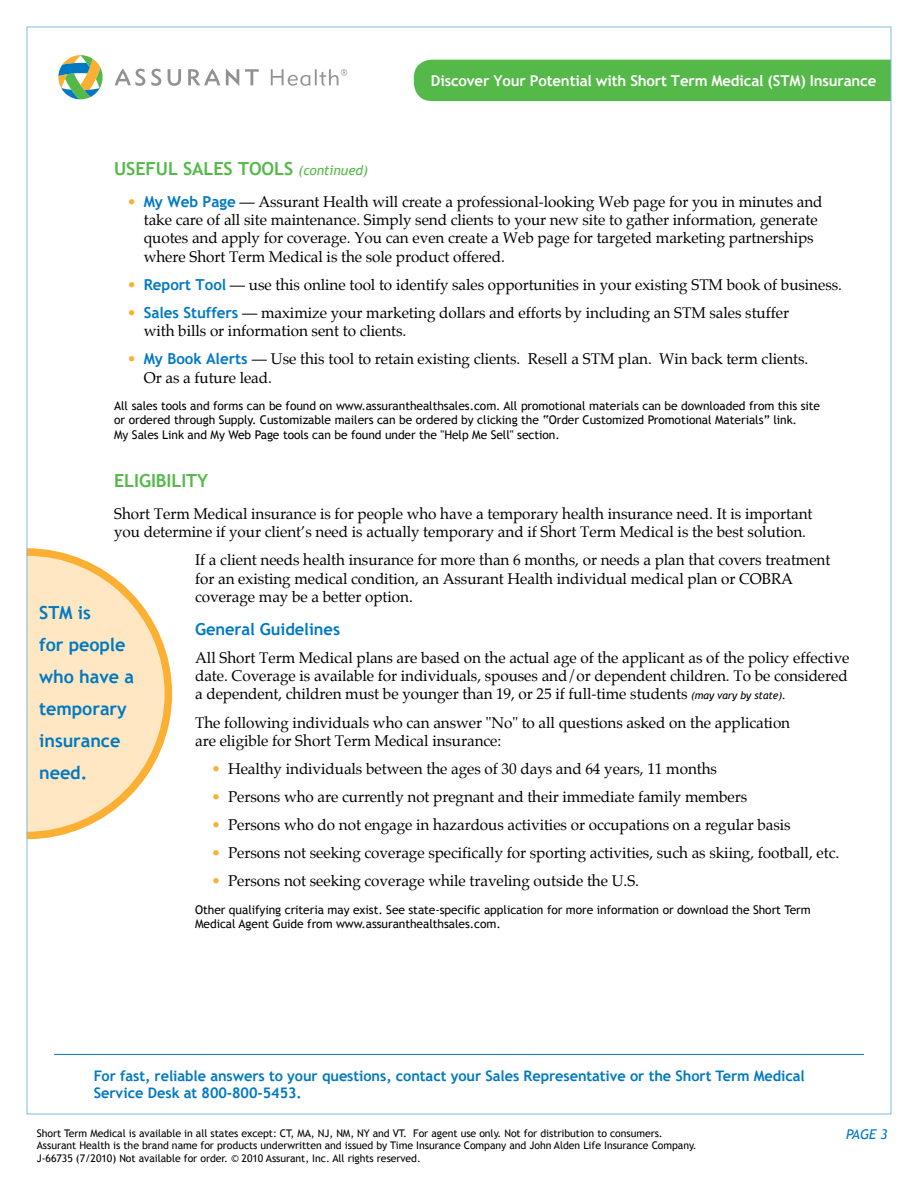
<style>
.page{position:relative;width:918px;height:1188px;background:#fff}
.page>*{position:absolute;margin:0;border:0;box-sizing:border-box;transform-origin:0 0}
.t1{font:700 18px/32px "Trebuchet MS";letter-spacing:-.005em;color:#0079c1}
.t2{font:700 18px "Trebuchet MS";letter-spacing:-.005em;color:#54b948}
.t3{font:700 16.5px "Trebuchet MS";letter-spacing:-.005em;color:#0079c1}
.t4{font:15.3px/18.3px "Palatino";letter-spacing:-.005em;color:#000}
.t5{font:700 15px "Trebuchet MS";letter-spacing:-.01em;color:#fff}
.t6{font:700 14.55px/17.4px "Trebuchet MS";letter-spacing:-.005em;color:#0079c1}
.t7{font:italic 13.5px "Trebuchet MS";color:#0079c1}
.t8{font:12px/14.4px "Trebuchet MS";letter-spacing:-.005em;color:#000}
.t9{font:10.5px/12.6px "Trebuchet MS";letter-spacing:-.005em;color:#000}
.s1{font-weight:400;font-style:italic;font-size:13.5px}
.s2{color:#fbb034}
.s3{font-family:"Trebuchet MS";font-weight:700;font-size:15.15px;color:#0079c1}
.s4{font-family:"Trebuchet MS";font-style:italic;font-size:10.5px}
</style>
<div class="page">
<svg style="left:26px;top:544px;width:147px;height:299px;fill:#fee7c2"></svg>
<div style="left:414px;top:60px;width:475px;height:41px;background:#54b948"></div>
<svg style="left:151px;top:69px;width:10px;height:17px"></svg>
<svg style="left:168px;top:69px;width:13px;height:17px"></svg>
<svg style="left:245px;top:69px;width:14px;height:16px"></svg>
<svg style="left:115px;top:69px;width:30px;height:17px"></svg>
<svg style="left:188px;top:69px;width:32px;height:16px"></svg>
<svg style="left:226px;top:69px;width:13px;height:17px"></svg>
<svg style="left:58px;top:55px;width:45px;height:44px"></svg>
<svg style="left:271px;top:69px;width:76px;height:17px"></svg>
<hr style="left:54px;top:1054px;width:810px;height:1px;background:#0079c1">
<p class="t5" style="left:431px;top:71px;width:447px">Discover Your Potential with Short Term Medical (STM) Insurance</p>
<p class="t2" style="left:114px;top:158px;width:255px">USEFUL SALES TOOLS <span class="s1">(continued)</span></p>
<p class="t4" style="left:144px;top:194px;width:680px;text-indent:-17px"><span class="s2">•</span> <span class="s3">My Web Page</span> — Assurant Health will create a professional-looking Web page for you in minutes and take care of all site maintenance. Simply send clients to your new site to gather information, generate quotes and apply for coverage. You can even create a Web page for targeted marketing partnerships where Short Term Medical is the sole product offered.</p>
<p class="t4" style="left:127px;top:277px;width:716px"><span class="s2">•</span> <span class="s3">Report Tool</span> — use this online tool to identify sales opportunities in your existing STM book of business.</p>
<p class="t4" style="left:144px;top:305px;width:647px;text-indent:-17px"><span class="s2">•</span> <span class="s3">Sales Stuffers</span> — maximize your marketing dollars and efforts by including an STM sales stuffer with bills or information sent to clients.</p>
<p class="t4" style="left:144px;top:351px;width:666px;text-indent:-17px"><span class="s2">•</span> <span class="s3">My Book Alerts</span> — Use this tool to retain existing clients. Resell a STM plan. Win back term clients.<br>Or as a future lead.</p>
<p class="t8" style="left:114px;top:399px;width:708px">All sales tools and forms can be found on www.assuranthealthsales.com. All promotional materials can be downloaded from this site or ordered through Supply. Customizable mailers can be ordered by clicking the “Order Customized Promotional Materials” link.<br>My Sales Link and My Web Page tools can be found under the "Help Me Sell" section.</p>
<p class="t2" style="left:114px;top:470px;width:96px">ELIGIBILITY</p>
<p class="t4" style="left:114px;top:506px;width:700px">Short Term Medical insurance is for people who have a temporary health insurance need. It is important you determine if your client’s need is actually temporary and if Short Term Medical is the best solution.</p>
<p class="t4" style="left:195px;top:552px;width:637px">If a client needs health insurance for more than 6 months, or needs a plan that covers treatment for an existing medical condition, an Assurant Health individual medical plan or COBRA coverage may be a better option.</p>
<p class="t3" style="left:195px;top:618px;width:146px">General Guidelines</p>
<p class="t4" style="left:195px;top:650px;width:656px;text-align:justify">All Short Term Medical plans are based on the actual age of the applicant as of the policy effective date. Coverage is available for individuals, spouses and/or dependent children. To be considered a dependent, children must be younger than 19, or 25 if full-time students <span class="s4">(may vary by state).</span></p>
<p class="t4" style="left:195px;top:714px;width:597px">The following individuals who can answer "No" to all questions asked on the application are eligible for Short Term Medical insurance:</p>
<p class="t4" style="left:211px;top:761px;width:507px"><span class="s2">•</span> Healthy individuals between the ages of 30 days and 64 years, 11 months</p>
<p class="t4" style="left:211px;top:789px;width:537px"><span class="s2">•</span> Persons who are currently not pregnant and their immediate family members</p>
<p class="t4" style="left:211px;top:817px;width:581px"><span class="s2">•</span> Persons who do not engage in hazardous activities or occupations on a regular basis</p>
<p class="t4" style="left:211px;top:845px;width:629px"><span class="s2">•</span> Persons not seeking coverage specifically for sporting activities, such as skiing, football, etc.</p>
<p class="t4" style="left:211px;top:873px;width:429px"><span class="s2">•</span> Persons not seeking coverage while traveling outside the U.S.</p>
<p class="t8" style="left:195px;top:902px;width:617px">Other qualifying criteria may exist. See state-specific application for more information or download the Short Term<br>Medical Agent Guide from www.assuranthealthsales.com.</p>
<p class="t1" style="left:39px;top:597px;width:96px">STM is<br>for people who have a temporary insurance need.</p>
<p class="t6" style="left:94px;top:1067px;width:713px">For fast, reliable answers to your questions, contact your Sales Representative or the Short Term Medical<br>Service Desk at 800-800-5453.</p>
<p class="t9" style="left:37px;top:1127px;width:628px">Short Term Medical is available in all states except: CT, MA, NJ, NM, NY and VT. For agent use only. Not for distribution to consumers.</p>
<p class="t7" style="left:846px;top:1126px;width:43px">PAGE 3</p>
<p class="t9" style="left:37px;top:1140px;width:662px">Assurant Health is the brand name for products underwritten and issued by Time Insurance Company and John Alden Life Insurance Company.<br>J-66735 (7/2010) Not available for order. © 2010 Assurant, Inc. All rights reserved.</p>
</div>
